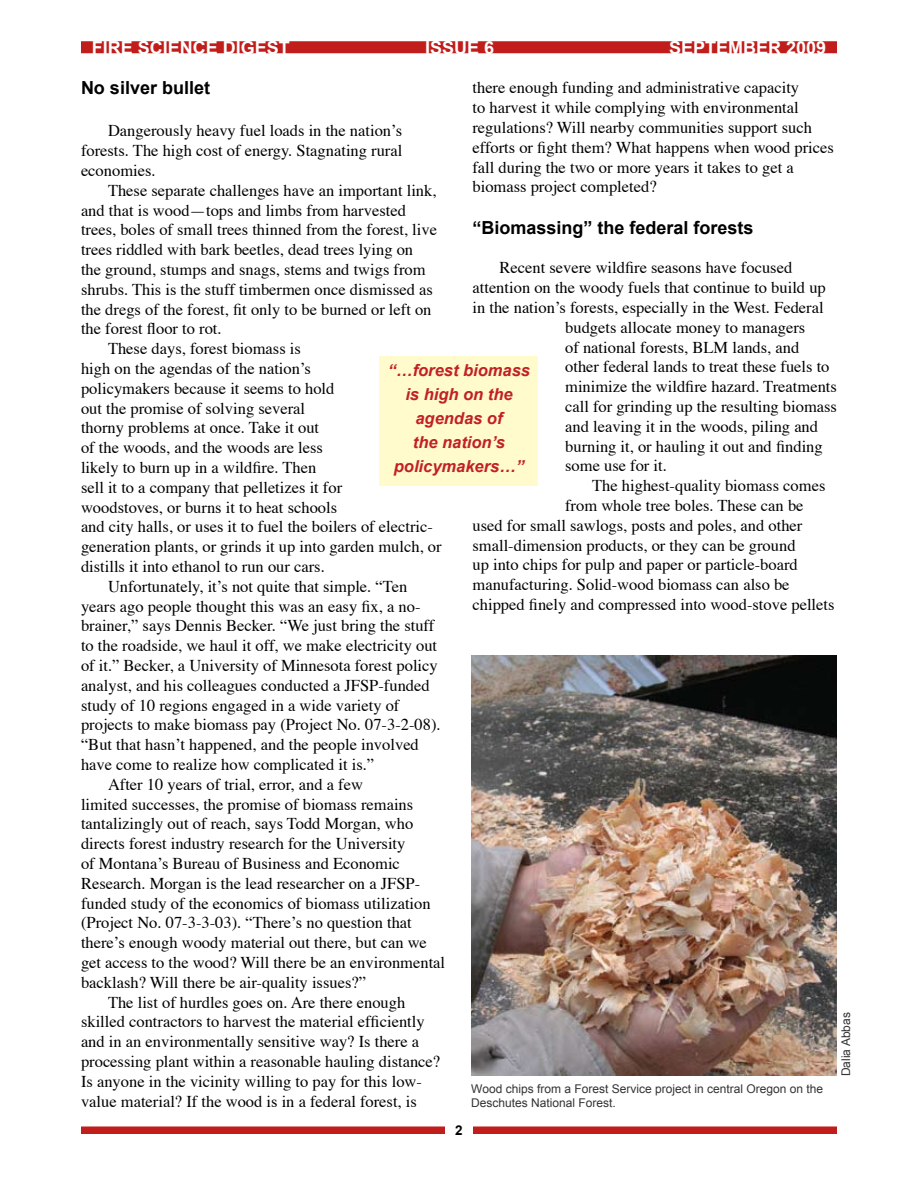
<style>
.page{position:relative;width:918px;height:1188px;background:#fff}
.page>*{position:absolute;margin:0;border:0;box-sizing:border-box;transform-origin:0 0}
.t1{font:700 18px "Arial";color:#000}
.t2{font:700 18px "Arial";color:#fff}
.t3{font:16.5px/19.8px "Times";color:#000;text-align:justify}
.t4{font:italic 700 16.5px/24px "Arial";color:#c12126;text-align:center}
.t5{font:700 13.5px "Arial";color:#000}
.t6{font:12px/14.4px "Arial";color:#333}
</style>
<div class="page">
<div style="left:81px;top:1126px;width:756px;height:8px;background:#c11d1b"></div>
<div style="left:446px;top:1116px;width:27px;height:32px;background:#fff"></div>
<div style="left:81px;top:41px;width:756px;height:12px;background:#c11d1b"></div>
<img style="left:471px;top:656px;width:366px;height:420px">
<div style="left:380px;top:356px;width:158px;height:130px;background:#fffbcc"></div>
<p class="t2" style="left:92px;top:35px;width:200px">Fire Science Digest</p>
<p class="t2" style="left:425px;top:35px;width:71px">Issue 6</p>
<p class="t2" style="left:669px;top:35px;width:159px">SEPTEMBER 2009</p>
<p class="t1" style="left:81px;top:76px;width:131px">No silver bullet</p>
<p class="t3" style="left:81px;top:120px;width:323px;text-indent:27px">Dangerously heavy fuel loads in the nation’s forests. The high cost of energy. Stagnating rural economies.</p>
<p class="t3" style="left:108px;top:179px;width:330px">These separate challenges have an important link,</p>
<p class="t3" style="left:81px;top:199px;width:326px">and that is wood—tops and limbs from harvested</p>
<p class="t3" style="left:81px;top:219px;width:358px">trees, boles of small trees thinned from the forest, live</p>
<p class="t3" style="left:81px;top:238px;width:334px">trees riddled with bark beetles, dead trees lying on</p>
<p class="t3" style="left:81px;top:258px;width:346px">the ground, stumps and snags, stems and twigs from</p>
<p class="t3" style="left:81px;top:278px;width:353px">shrubs. This is the stuff timbermen once dismissed as</p>
<p class="t3" style="left:81px;top:298px;width:352px">the dregs of the forest, fit only to be burned or left on</p>
<p class="t3" style="left:81px;top:318px;width:142px">the forest floor to rot.</p>
<p class="t3" style="left:108px;top:337px;width:194px">These days, forest biomass is</p>
<p class="t3" style="left:81px;top:357px;width:232px">high on the agendas of the nation’s</p>
<p class="t3" style="left:81px;top:377px;width:255px">policymakers because it seems to hold</p>
<p class="t3" style="left:81px;top:397px;width:226px">out the promise of solving several</p>
<p class="t3" style="left:81px;top:417px;width:240px">thorny problems at once. Take it out</p>
<p class="t3" style="left:81px;top:436px;width:243px">of the woods, and the woods are less</p>
<p class="t3" style="left:81px;top:456px;width:237px">likely to burn up in a wildfire. Then</p>
<p class="t3" style="left:81px;top:476px;width:263px">sell it to a company that pelletizes it for</p>
<p class="t3" style="left:81px;top:496px;width:258px">woodstoves, or burns it to heat schools</p>
<p class="t3" style="left:81px;top:516px;width:353px">and city halls, or uses it to fuel the boilers of electric-</p>
<p class="t3" style="left:81px;top:535px;width:362px">generation plants, or grinds it up into garden mulch, or</p>
<p class="t3" style="left:81px;top:555px;width:245px">distills it into ethanol to run our cars.</p>
<p class="t3" style="left:108px;top:575px;width:301px">Unfortunately, it’s not quite that simple. “Ten</p>
<p class="t3" style="left:81px;top:595px;width:341px">years ago people thought this was an easy fix, a no-</p>
<p class="t3" style="left:81px;top:615px;width:355px">brainer,” says Dennis Becker. “We just bring the stuff</p>
<p class="t3" style="left:81px;top:634px;width:358px">to the roadside, we haul it off, we make electricity out</p>
<p class="t3" style="left:81px;top:654px;width:358px">of it.” Becker, a University of Minnesota forest policy</p>
<p class="t3" style="left:81px;top:674px;width:350px">analyst, and his colleagues conducted a JFSP-funded</p>
<p class="t3" style="left:81px;top:694px;width:320px">study of 10 regions engaged in a wide variety of</p>
<p class="t3" style="left:81px;top:714px;width:361px">projects to make biomass pay (Project No. 07-3-2-08).</p>
<p class="t3" style="left:81px;top:733px;width:339px">“But that hasn’t happened, and the people involved</p>
<p class="t3" style="left:81px;top:753px;width:295px">have come to realize how complicated it is.”</p>
<p class="t3" style="left:108px;top:773px;width:256px">After 10 years of trial, error, and a few</p>
<p class="t3" style="left:81px;top:793px;width:334px">limited successes, the promise of biomass remains</p>
<p class="t3" style="left:81px;top:813px;width:334px">tantalizingly out of reach, says Todd Morgan, who</p>
<p class="t3" style="left:81px;top:832px;width:326px">directs forest industry research for the University</p>
<p class="t3" style="left:81px;top:852px;width:320px">of Montana’s Bureau of Business and Economic</p>
<p class="t3" style="left:81px;top:872px;width:341px">Research. Morgan is the lead researcher on a JFSP-</p>
<p class="t3" style="left:81px;top:892px;width:351px">funded study of the economics of biomass utilization</p>
<p class="t3" style="left:81px;top:912px;width:332px">(Project No. 07-3-3-03). “There’s no question that</p>
<p class="t3" style="left:81px;top:931px;width:347px">there’s enough woody material out there, but can we</p>
<p class="t3" style="left:81px;top:951px;width:366px">get access to the wood? Will there be an environmental</p>
<p class="t3" style="left:81px;top:971px;width:287px">backlash? Will there be air-quality issues?”</p>
<p class="t3" style="left:108px;top:991px;width:299px">The list of hurdles goes on. Are there enough</p>
<p class="t3" style="left:81px;top:1011px;width:345px">skilled contractors to harvest the material efficiently</p>
<p class="t3" style="left:81px;top:1030px;width:340px">and in an environmentally sensitive way? Is there a</p>
<p class="t3" style="left:81px;top:1050px;width:361px">processing plant within a reasonable hauling distance?</p>
<p class="t3" style="left:81px;top:1070px;width:342px">Is anyone in the vicinity willing to pay for this low-</p>
<p class="t3" style="left:81px;top:1090px;width:337px">value material? If the wood is in a federal forest, is</p>
<p class="t3" style="left:473px;top:77px;width:363px;text-align:left">there enough funding and administrative capacity<br>to harvest it while complying with environmental regulations? Will nearby communities support such efforts or fight them? What happens when wood prices fall during the two or more years it takes to get a biomass project completed?</p>
<p class="t1" style="left:472px;top:216px;width:283px">“Biomassing” the federal forests</p>
<p class="t3" style="left:500px;top:257px;width:294px">Recent severe wildfire seasons have focused</p>
<p class="t3" style="left:473px;top:276px;width:355px">attention on the woody fuels that continue to build up</p>
<p class="t3" style="left:473px;top:296px;width:353px">in the nation’s forests, especially in the West. Federal</p>
<p class="t3" style="left:565px;top:316px;width:242px">budgets allocate money to managers</p>
<p class="t3" style="left:565px;top:336px;width:236px">of national forests, BLM lands, and</p>
<p class="t3" style="left:565px;top:356px;width:266px">other federal lands to treat these fuels to</p>
<p class="t3" style="left:565px;top:375px;width:273px">minimize the wildfire hazard. Treatments</p>
<p class="t3" style="left:565px;top:395px;width:273px">call for grinding up the resulting biomass</p>
<p class="t3" style="left:565px;top:415px;width:254px">and leaving it in the woods, piling and</p>
<p class="t3" style="left:565px;top:435px;width:259px">burning it, or hauling it out and finding</p>
<p class="t3" style="left:565px;top:455px;width:103px">some use for it.</p>
<p class="t3" style="left:592px;top:474px;width:235px">The highest-quality biomass comes</p>
<p class="t3" style="left:565px;top:494px;width:240px">from whole tree boles. These can be</p>
<p class="t3" style="left:473px;top:514px;width:331px">used for small sawlogs, posts and poles, and other</p>
<p class="t3" style="left:473px;top:534px;width:325px">small-dimension products, or they can be ground</p>
<p class="t3" style="left:473px;top:554px;width:327px">up into chips for pulp and paper or particle-board</p>
<p class="t3" style="left:473px;top:573px;width:319px">manufacturing. Solid-wood biomass can also be</p>
<p class="t3" style="left:473px;top:593px;width:364px">chipped finely and compressed into wood-stove pellets</p>
<p class="t4" style="left:388px;top:359px;width:144px">“…forest biomass is high on the agendas of<br>the nation’s policymakers…”</p>
<p class="t6" style="left:839px;top:1076px;width:66px;rotate:-90deg">Dalia Abbas</p>
<p class="t6" style="left:471px;top:1081px;width:353px">Wood chips from a Forest Service project in central Oregon on the<br>Deschutes National Forest.</p>
<p class="t5" style="left:455px;top:1122px;width:9px">2</p>
</div>
